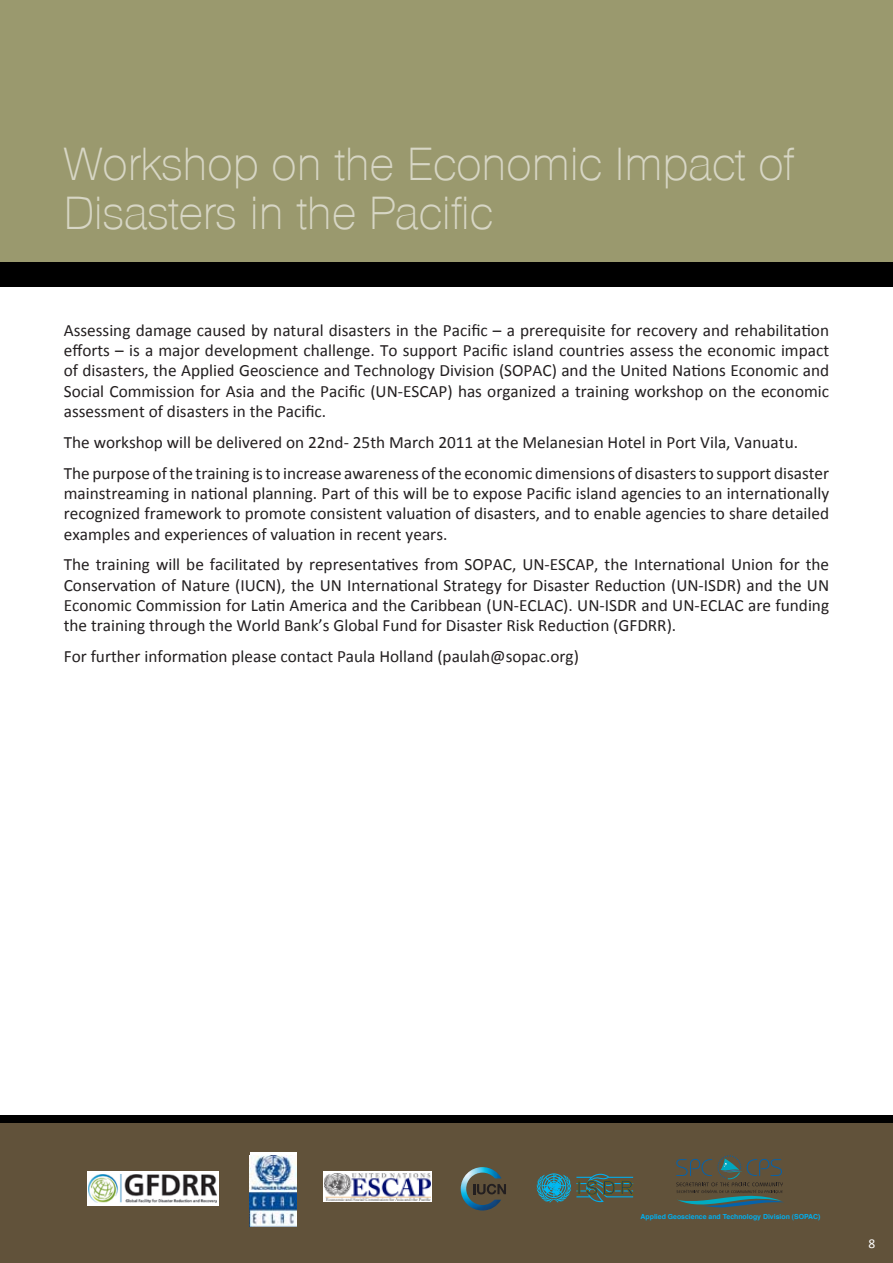
<style>
.page{position:relative;width:893px;height:1263px;background:#fff}
.page>*{position:absolute;margin:0;border:0;box-sizing:border-box;transform-origin:0 0}
.t1{font:200 45px/49.5px "Olympia";color:#d7d6c5}
.t2{font:17.25px/20.2px "Calibri";color:#231f20;text-align:justify}
.t3{font:13.5px "Calibri";color:#fff}
.t4{font:700 6.9px "Helvetica";color:#00aeef}
</style>
<div class="page">
<div style="left:0;top:0;width:893px;height:264px;background:#9a996e"></div>
<div style="left:0;top:1121px;width:893px;height:142px;background:#61523a"></div>
<div style="left:0;top:262px;width:893px;height:25px;background:#000"></div>
<div style="left:0;top:1115px;width:893px;height:8px;background:#000"></div>
<svg style="left:536px;top:1173px;width:98px;height:30px"></svg>
<svg style="left:676px;top:1155px;width:108px;height:53px"></svg>
<img style="left:461px;top:1167px;width:40px;height:43px">
<svg style="left:473px;top:1184px;width:33px;height:10px"></svg>
<div style="left:323px;top:1171px;width:109px;height:31px;background:#fff"></div>
<img style="left:325px;top:1173px;width:105px;height:28px">
<div style="left:250px;top:1152px;width:47px;height:74px;background:#fff"></div>
<img style="left:250px;top:1155px;width:47px;height:71px">
<div style="left:87px;top:1171px;width:132px;height:35px;background:linear-gradient(to right,#fff,#fff)"></div>
<img style="left:89px;top:1174px;width:127px;height:28px">
<h1 class="t1" style="left:64px;top:139px;width:731px">Workshop on the Economic Impact of<br>Disasters in the Pacific</h1>
<p class="t2" style="left:64px;top:319px;width:767px">Assessing damage caused by natural disasters in the Pacific – a prerequisite for recovery and rehabilitation efforts – is a major development challenge. To support Pacific island countries assess the economic impact of disasters, the Applied Geoscience and Technology Division (SOPAC) and the United Nations Economic and Social Commission for Asia and the Pacific (UN-ESCAP) has organized a training workshop on the economic assessment of disasters in the Pacific.</p>
<p class="t2" style="left:64px;top:426px;width:767px;line-height:30.9px">The workshop will be delivered on 22nd- 25th March 2011 at the Melanesian Hotel in Port Vila, Vanuatu.<br>The purpose of the training is to increase awareness of the economic dimensions of disasters to support disaster</p>
<p class="t2" style="left:64px;top:482px;width:767px">mainstreaming in national planning. Part of this will be to expose Pacific island agencies to an internationally recognized framework to promote consistent valuation of disasters, and to enable agencies to share detailed examples and experiences of valuation in recent years.</p>
<p class="t2" style="left:64px;top:554px;width:767px">The training will be facilitated by representatives from SOPAC, UN-ESCAP, the International Union for the Conservation of Nature (IUCN), the UN International Strategy for Disaster Reduction (UN-ISDR) and the UN Economic Commission for Latin America and the Caribbean (UN-ECLAC). UN-ISDR and UN-ECLAC are funding the training through the World Bank’s Global Fund for Disaster Risk Reduction (GFDRR).</p>
<p class="t2" style="left:64px;top:645px;width:517px">For further information please contact Paula Holland (paulah@sopac.org)</p>
<p class="t4" style="left:641px;top:1211px;width:181px">Applied Geoscience and Technology Division (SOPAC)</p>
<p class="t3" style="left:869px;top:1235px;width:8px">8</p>
</div>
